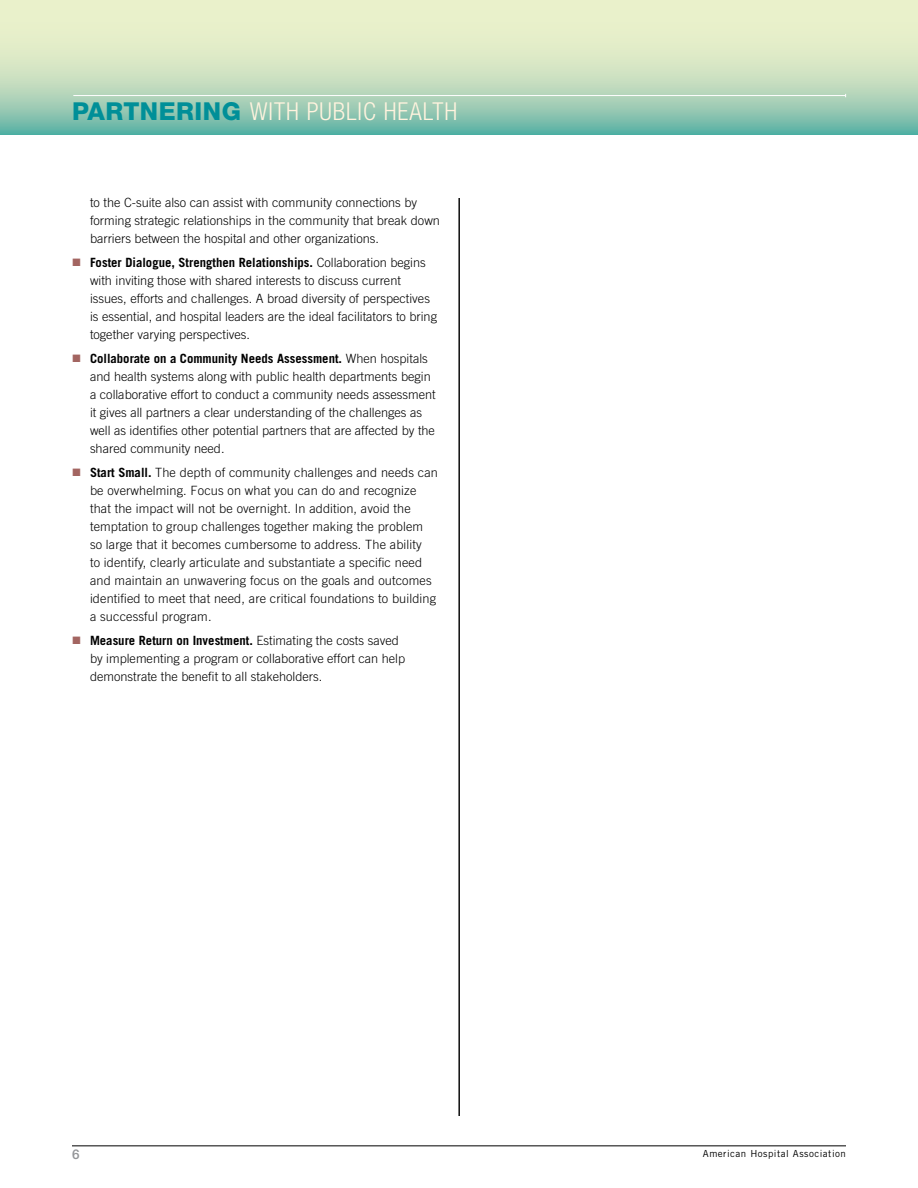
<style>
.page{position:relative;width:918px;height:1188px;background:#fff}
.page>*{position:absolute;margin:0;border:0;box-sizing:border-box;transform-origin:0 0}
.t1{font:300 condensed 24.75px "Helvetica Neue LT Std";letter-spacing:.04em;color:#fff3de}
.t2{font:500 13.5px "Helvetica Neue LT Std";color:#939598}
.t3{font:300 12.75px/18px "Trade Gothic LT Std";color:#000}
.t4{font:9.75px "Trade Gothic LT Std";letter-spacing:.05em;color:#000}
.s1{font-weight:800;font-stretch:normal;color:#008f98}
.s2{font-weight:700}
</style>
<div class="page">
<hr style="left:72px;top:1146px;width:774px;height:1px;background:#000">
<svg style="left:0;top:0;width:918px;height:135px;background:#c2ddbf"></svg>
<hr style="left:73px;top:95px;width:773px;height:1px;background:#fff">
<hr style="left:459px;top:198px;width:1px;height:918px;background:#000">
<h1 class="t1" style="left:72px;top:97px;width:387px"><span class="s1">PARTNERING</span> WITH PUBLIC HEALTH</h1>
<p class="t3" style="left:90px;top:194px;width:351px">to the C-suite also can assist with community connections by forming strategic relationships in the community that break down barriers between the hospital and other organizations.</p>
<p class="t3" style="left:90px;top:254px;width:349px"><span class="s2">Foster Dialogue, Strengthen Relationships.</span> Collaboration begins with inviting those with shared interests to discuss current issues, efforts and challenges. A broad diversity of perspectives is essential, and hospital leaders are the ideal facilitators to bring together varying perspectives.</p>
<p class="t3" style="left:90px;top:350px;width:347px"><span class="s2">Collaborate on a Community Needs Assessment.</span> When hospitals and health systems along with public health departments begin a collaborative effort to conduct a community needs assessment it gives all partners a clear understanding of the challenges as well as identifies other potential partners that are affected by the shared community need.</p>
<p class="t3" style="left:90px;top:464px;width:350px"><span class="s2">Start Small.</span> The depth of community challenges and needs can be overwhelming. Focus on what you can do and recognize that the impact will not be overnight. In addition, avoid the temptation to group challenges together making the problem so large that it becomes cumbersome to address. The ability<br>to identify, clearly articulate and substantiate a specific need and maintain an unwavering focus on the goals and outcomes identified to meet that need, are critical foundations to building a successful program.</p>
<p class="t3" style="left:90px;top:632px;width:317px"><span class="s2">Measure Return on Investment.</span> Estimating the costs saved by implementing a program or collaborative effort can help demonstrate the benefit to all stakeholders.</p>
<p class="t2" style="left:72px;top:1146px;width:9px">6</p>
<p class="t4" style="left:703px;top:1147px;width:145px">American Hospital Association</p>
</div>
